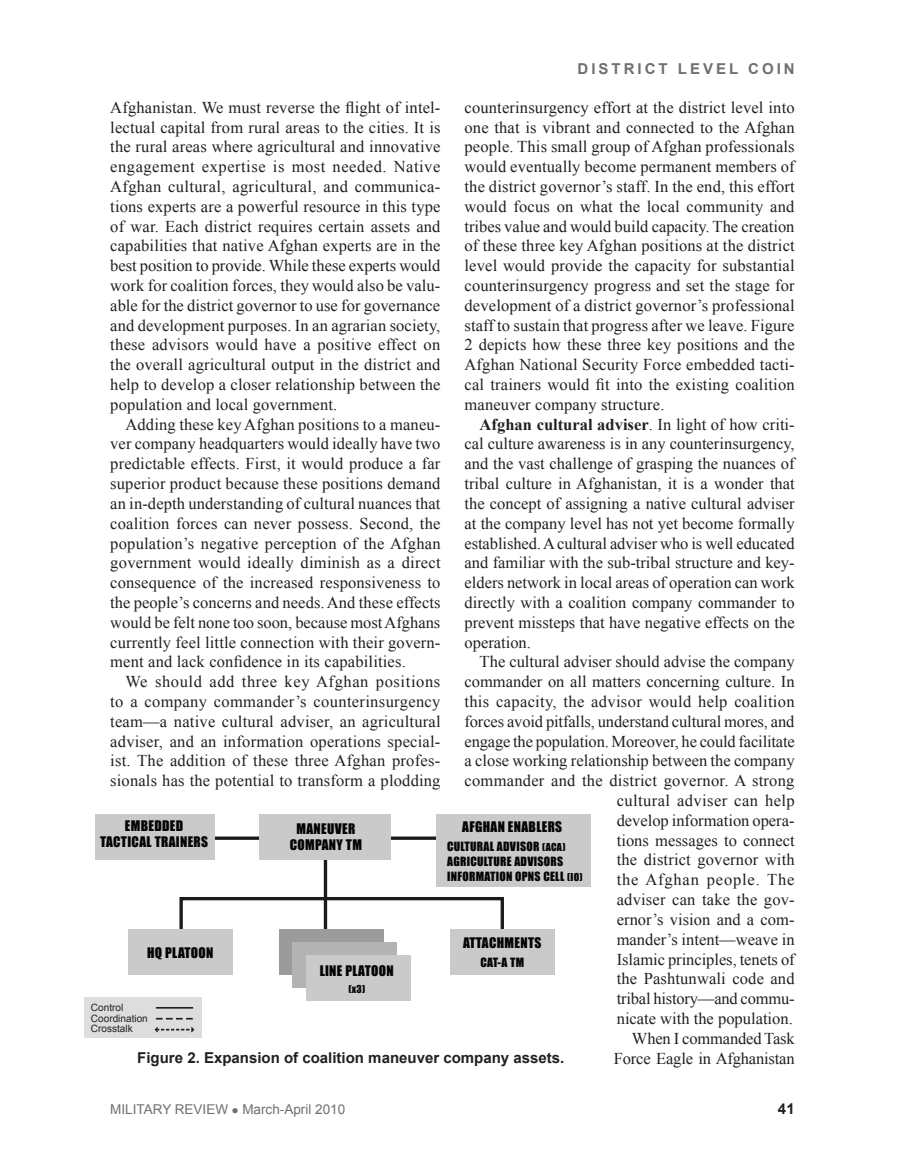
<style>
.page{position:relative;width:905px;height:1175px;background:#fff}
.page>*{position:absolute;margin:0;border:0;box-sizing:border-box;transform-origin:0 0}
.fob{font:16.5px/19.8px "Times New Roman";color:#231f20;text-align:justify}
.fig_line{font:700 15px "Arial";color:#231f20}
.t1{font:700 15px "Arial";letter-spacing:.2em;color:#6d6f71}
.t2{font:13.5px "Arial";color:#6d6f71}
.t3{font:13.35px/16.4px "Impact";letter-spacing:.025em;color:#030505;text-align:center}
.t4{font:11.7px/14.9px "Impact";letter-spacing:.025em;color:#030505}
.t5{font:10.05px/10.9px "Arial";color:#231f20}
.t6{font:10.05px "Impact";color:#030505}
.s1{font-weight:700}
.s2{font-size:10.05px}
</style>
<div class="page">
<svg style="left:179px;top:895px;width:325px;height:33px"></svg>
<hr style="left:324px;top:858px;width:3px;height:73px;background:#1b1b1a">
<svg style="left:215px;top:836px;width:222px;height:4px"></svg>
<div style="left:260px;top:814px;width:131px;height:46px;background:#cacacb"></div>
<div style="left:279px;top:928px;width:105px;height:46px;background:#9b9b9c"></div>
<div style="left:128px;top:928px;width:105px;height:46px;background:#cacacb"></div>
<div style="left:450px;top:928px;width:104px;height:46px;background:#cacacb"></div>
<div style="left:292px;top:942px;width:105px;height:45px;background:#b3b3b3"></div>
<div style="left:305px;top:955px;width:105px;height:46px;background:#cacacb"></div>
<div style="left:95px;top:814px;width:120px;height:46px;background:#cacacb"></div>
<div style="left:437px;top:814px;width:154px;height:72px;background:#cacacb"></div>
<div style="left:84px;top:997px;width:118px;height:41px;background:#dcddde"></div>
<hr style="left:156px;top:1007px;width:37px;height:1px;background:#231f20">
<svg style="left:156px;top:1017px;width:37px;height:2px"></svg>
<svg style="left:154px;top:1027px;width:40px;height:5px"></svg>
<p class="t1" style="left:577px;top:59px;width:219px">DISTRICT LEVEL COIN</p>
<p class="fob" style="left:110px;top:97px;width:332px">Afghanistan. We must reverse the flight of intel&shy;lectual capital from rural areas to the cities. It is the rural areas where agricultural and innovative engagement expertise is most needed. Native Afghan cultural, agricultural, and communica&shy;tions experts are a powerful resource in this type of war. Each district requires certain assets and capabilities that native Afghan experts are in the best position to provide. While these experts would work for coalition forces, they would also be valu&shy;able for the district governor to use for governance and development purposes. In an agrarian society, these advisors would have a positive effect on the overall agricultural output in the district and help to develop a closer relationship between the population and local government.</p>
<p class="fob" style="left:110px;top:414px;width:332px;text-indent:15px">Adding these key Afghan positions to a maneu&shy;ver company headquarters would ideally have two predictable effects. First, it would produce a far superior product because these positions demand an in-depth understanding of cultural nuances that coalition forces can never possess. Second, the population’s negative perception of the Afghan government would ideally diminish as a direct consequence of the increased responsiveness to the people’s concerns and needs. And these effects would be felt none too soon, because most Afghans currently feel little connection with their govern&shy;ment and lack confidence in its capabilities.</p>
<p class="fob" style="left:110px;top:671px;width:332px;text-indent:15px">We should add three key Afghan positions to a company commander’s counterinsurgency team—a native cultural adviser, an agricultural adviser, and an information operations special&shy;ist. The addition of these three Afghan profes&shy;sionals has the potential to transform a plodding</p>
<p class="fob" style="left:464px;top:97px;width:332px">counterinsurgency effort at the district level into one that is vibrant and connected to the Afghan people. This small group of Afghan professionals would eventually become permanent members of the district governor’s staff. In the end, this effort would focus on what the local community and tribes value and would build capacity. The creation of these three key Afghan positions at the district level would provide the capacity for substantial counterinsurgency progress and set the stage for development of a district governor’s professional staff to sustain that progress after we leave. Figure 2 depicts how these three key positions and the Afghan National Security Force embedded tacti&shy;cal trainers would fit into the existing coalition maneuver company structure.</p>
<p class="fob" style="left:464px;top:414px;width:332px;text-indent:15px"><span class="s1">Afghan cultural adviser</span>. In light of how criti&shy;cal culture awareness is in any counterinsurgency, and the vast challenge of grasping the nuances of tribal culture in Afghanistan, it is a wonder that the concept of assigning a native cultural adviser at the company level has not yet become formally established. A cultural adviser who is well educated and familiar with the sub-tribal structure and key&shy;elders network in local areas of operation can work directly with a coalition company commander to prevent missteps that have negative effects on the operation.</p>
<p class="fob" style="left:464px;top:651px;width:332px;text-align:right">The cultural adviser should advise the company commander on all matters concerning culture. In this capacity, the advisor would help coalition forces avoid pitfalls, understand cultural mores, and engage the population. Moreover, he could facilitate a close working relationship between the company commander and the district governor. A strong cultural adviser can help<br>develop information opera-<br>tions messages to connect<br>the district governor with<br>the Afghan people. The<br>adviser can take the gov-<br>ernor’s vision and a com-<br>mander’s intent—weave in<br>Islamic principles, tenets of<br>the Pashtunwali code and<br>tribal history—and commu-<br>nicate with the population.</p>
<p class="fob" style="left:632px;top:1028px;width:164px">When I commanded Task</p>
<p class="fig_line" style="left:137px;top:1048px;width:428px">Figure 2. Expansion of coalition maneuver company assets.</p>
<p class="fob" style="left:614px;top:1047px;width:182px">Force Eagle in Afghanistan</p>
<p class="t3" style="left:100px;top:817px;width:109px">EMBEDDED<br>TACTICAL TRAINERS</p>
<p class="t3" style="left:462px;top:818px;width:101px">AFGHAN ENABLERS</p>
<p class="t4" style="left:447px;top:839px;width:137px">CULTURAL ADVISOR <span class="s2">(ACA)<br></span>AGRICULTURE ADVISORS<br>INFORMATION OPNS CELL <span class="s2">(IO)</span></p>
<p class="t3" style="left:290px;top:820px;width:74px">MANEUVER<br>COMPANY TM</p>
<p class="t3" style="left:463px;top:934px;width:80px">ATTACHMENTS</p>
<p class="t4" style="left:480px;top:955px;width:45px">CAT-A TM</p>
<p class="t3" style="left:147px;top:944px;width:68px">HQ PLATOON</p>
<p class="t3" style="left:320px;top:962px;width:76px">LINE PLATOON</p>
<p class="t6" style="left:348px;top:981px;width:18px">(x3)</p>
<p class="t5" style="left:91px;top:1001px;width:58px">Control<br>Coordination<br>Crosstalk</p>
<p class="t2" style="left:110px;top:1100px;width:236px">MILITARY REVIEW ● March-April 2010</p>
<p class="fig_line" style="left:778px;top:1098px;width:18px">41</p>
</div>
